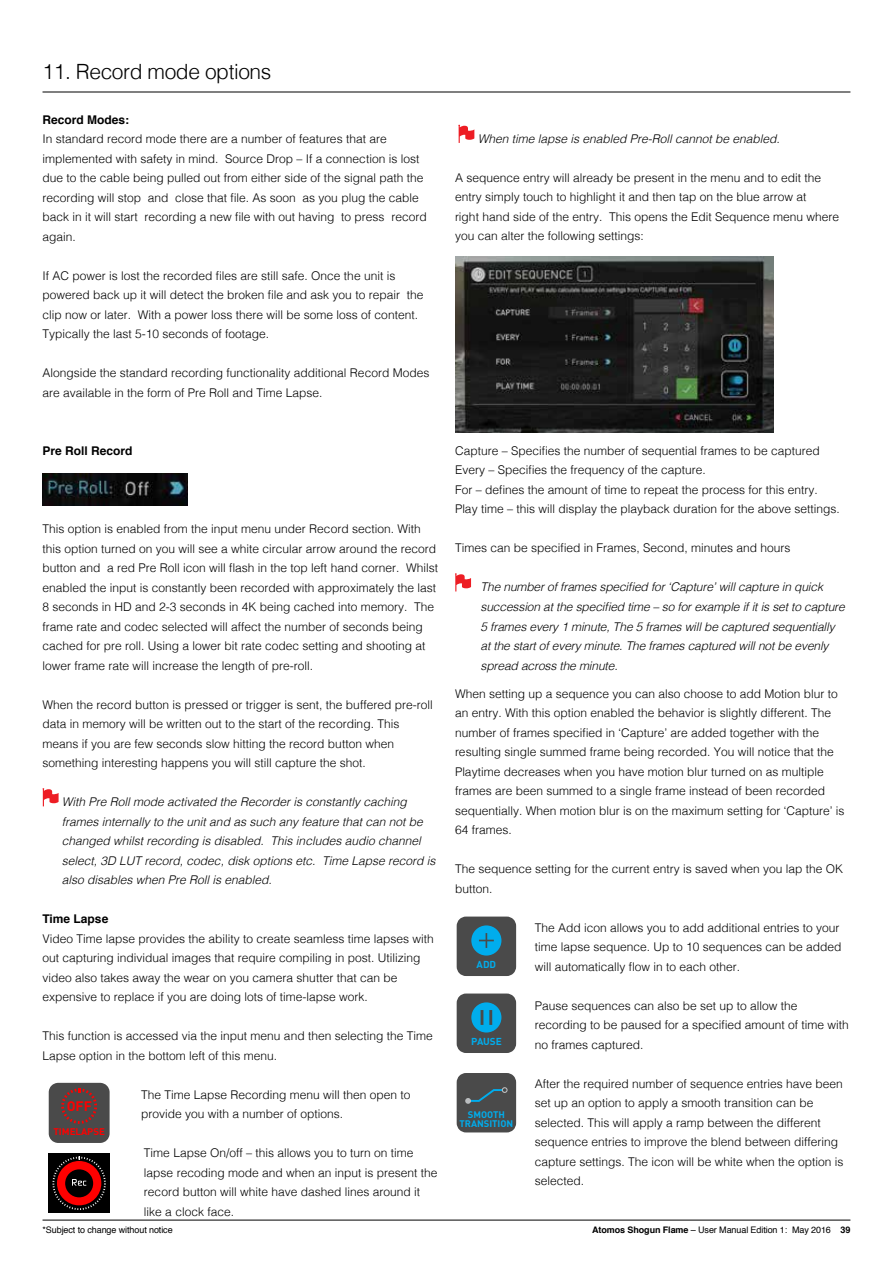
<style>
.page{position:relative;width:893px;height:1263px;background:#fff}
.page>*{position:absolute;margin:0;border:0;box-sizing:border-box;transform-origin:0 0}
.t1{font:300 21px "Helvetica";letter-spacing:-.02em;color:#000}
.t2{font:700 13.65px "DIN";color:#f00}
.t3{font:300 12px/19.5px "Helvetica";color:#000}
.t4{font:italic 300 12px/19.5px "Helvetica";color:#000}
.t5{font:700 12px "Helvetica";color:#000}
.t6{font:700 10.05px "DIN";color:#00aded}
.t7{font:700 9.6px "DIN";color:#f00}
.t8{font:700 9.45px/8.4px "DIN";color:#00aded;text-align:center}
.t9{font:9px "Helvetica";letter-spacing:-.01em;color:#000}
.s1{font-weight:700}
</style>
<div class="page">
<hr style="left:43px;top:1220px;width:807px;height:1px;background:#000">
<svg style="left:43px;top:788px;width:16px;height:18px"></svg>
<svg style="left:458px;top:125px;width:16px;height:18px"></svg>
<svg style="left:455px;top:573px;width:16px;height:18px"></svg>
<hr style="left:43px;top:92px;width:807px;height:1px;background:#000">
<img style="left:455px;top:257px;width:318px;height:175px">
<img style="left:43px;top:474px;width:144px;height:31px">
<svg style="left:48px;top:1082px;width:62px;height:61px;background:#595050"></svg>
<div style="left:48px;top:1153px;width:62px;height:59px;background:#000"></div>
<svg style="left:52px;top:1156px;width:54px;height:54px"></svg>
<svg style="left:456px;top:916px;width:61px;height:60px;background:#466571"></svg>
<svg style="left:456px;top:1073px;width:61px;height:60px;background:#535758"></svg>
<svg style="left:456px;top:993px;width:61px;height:60px;background:#47646f"></svg>
<h1 class="t1" style="left:43px;top:54px;width:230px">11. Record mode options</h1>
<p class="t5" style="left:43px;top:110px;width:88px">Record Modes:</p>
<p class="t3" style="left:43px;top:128px;width:386px">In standard record mode there are a number of features that are implemented with safety in mind. Source Drop – If a connection is lost due to the cable being pulled out from either side of the signal path the recording will stop and close that file. As soon as you plug the cable back in it will start recording a new file with out having to press record again.</p>
<p class="t3" style="left:43px;top:265px;width:382px">If AC power is lost the recorded files are still safe. Once the unit is powered back up it will detect the broken file and ask you to repair the clip now or later. With a power loss there will be some loss of content.<br>Typically the last 5-10 seconds of footage.</p>
<p class="t3" style="left:43px;top:362px;width:388px">Alongside the standard recording functionality additional Record Modes are available in the form of Pre Roll and Time Lapse.</p>
<p class="t4" style="left:478px;top:128px;width:304px">When time lapse is enabled Pre-Roll cannot be enabled.</p>
<p class="t3" style="left:455px;top:167px;width:386px">A sequence entry will already be present in the menu and to edit the entry simply touch to highlight it and then tap on the blue arrow at<br>right hand side of the entry. This opens the Edit Sequence menu where you can alter the following settings:</p>
<p class="t5" style="left:43px;top:441px;width:92px">Pre Roll Record</p>
<p class="t3" style="left:43px;top:518px;width:397px">This option is enabled from the input menu under Record section. With this option turned on you will see a white circular arrow around the record button and a red Pre Roll icon will flash in the top left hand corner. Whilst enabled the input is constantly been recorded with approximately the last 8 seconds in HD and 2-3 seconds in 4K being cached into memory. The frame rate and codec selected will affect the number of seconds being cached for pre roll. Using a lower bit rate codec setting and shooting at lower frame rate will increase the length of pre-roll.</p>
<p class="t3" style="left:43px;top:694px;width:392px">When the record button is pressed or trigger is sent, the buffered pre-roll data in memory will be written out to the start of the recording. This means if you are few seconds slow hitting the record button when something interesting happens you will still capture the shot.</p>
<p class="t4" style="left:62px;top:792px;width:375px">With Pre Roll mode activated the Recorder is constantly caching frames internally to the unit and as such any feature that can not be changed whilst recording is disabled. This includes audio channel select, 3D LUT record, codec, disk options etc. Time Lapse record is also disables when Pre Roll is enabled.</p>
<p class="t5" style="left:43px;top:909px;width:67px">Time Lapse</p>
<p class="t3" style="left:43px;top:928px;width:393px">Video Time lapse provides the ability to create seamless time lapses with out capturing individual images that require compiling in post. Utilizing video also takes away the wear on you camera shutter that can be expensive to replace if you are doing lots of time-lapse work.</p>
<p class="t3" style="left:43px;top:1025px;width:392px">This function is accessed via the input menu and then selecting the Time<br>Lapse option in the bottom left of this menu.</p>
<p class="t3" style="left:141px;top:1084px;width:271px">The Time Lapse Recording menu will then open to provide you with a number of options.</p>
<p class="t3" style="left:144px;top:1142px;width:295px">Time Lapse On/off – this allows you to turn on time lapse recoding mode and when an input is present the record button will white have dashed lines around it like a clock face.</p>
<p class="t2" style="left:67px;top:1097px;width:27px">OFF</p>
<p class="t7" style="left:53px;top:1125px;width:53px">TIMELAPSE</p>
<p class="t3" style="left:455px;top:440px;width:386px">Capture – Specifies the number of sequential frames to be captured Every – Specifies the frequency of the capture.<br>For – defines the amount of time to repeat the process for this entry.<br>Play time – this will display the playback duration for the above settings.</p>
<p class="t3" style="left:455px;top:538px;width:337px">Times can be specified in Frames, Second, minutes and hours</p>
<p class="t4" style="left:480px;top:577px;width:366px">The number of frames specified for ‘Capture’ will capture in quick succession at the specified time – so for example if it is set to capture 5 frames every 1 minute, The 5 frames will be captured sequentially at the start of every minute. The frames captured will not be evenly spread across the minute.</p>
<p class="t3" style="left:455px;top:683px;width:391px">When setting up a sequence you can also choose to add Motion blur to an entry. With this option enabled the behavior is slightly different. The number of frames specified in ‘Capture’ are added together with the resulting single summed frame being recorded. You will notice that the Playtime decreases when you have motion blur turned on as multiple frames are been summed to a single frame instead of been recorded sequentially. When motion blur is on the maximum setting for ‘Capture’ is 64 frames.</p>
<p class="t3" style="left:455px;top:858px;width:390px">The sequence setting for the current entry is saved when you lap the OK button.</p>
<p class="t3" style="left:535px;top:917px;width:308px">The Add icon allows you to add additional entries to your time lapse sequence. Up to 10 sequences can be added will automatically flow in to each other.</p>
<p class="t3" style="left:535px;top:995px;width:316px">Pause sequences can also be set up to allow the recording to be paused for a specified amount of time with no frames captured.</p>
<p class="t3" style="left:535px;top:1073px;width:310px">After the required number of sequence entries have been set up an option to apply a smooth transition can be selected. This will apply a ramp between the different sequence entries to improve the blend between differing capture settings. The icon will be white when the option is selected.</p>
<p class="t6" style="left:477px;top:958px;width:21px">ADD</p>
<p class="t6" style="left:471px;top:1035px;width:32px">PAUSE</p>
<p class="t8" style="left:459px;top:1110px;width:55px">SMOOTH<br>TRANSITION</p>
<p class="t9" style="left:43px;top:1223px;width:132px">*Subject to change without notice</p>
<p class="t9" style="left:592px;top:1223px;width:260px"><span class="s1">Atomos Shogun Flame</span> – User Manual Edition 1: May 2016 <span class="s1">39</span></p>
</div>
